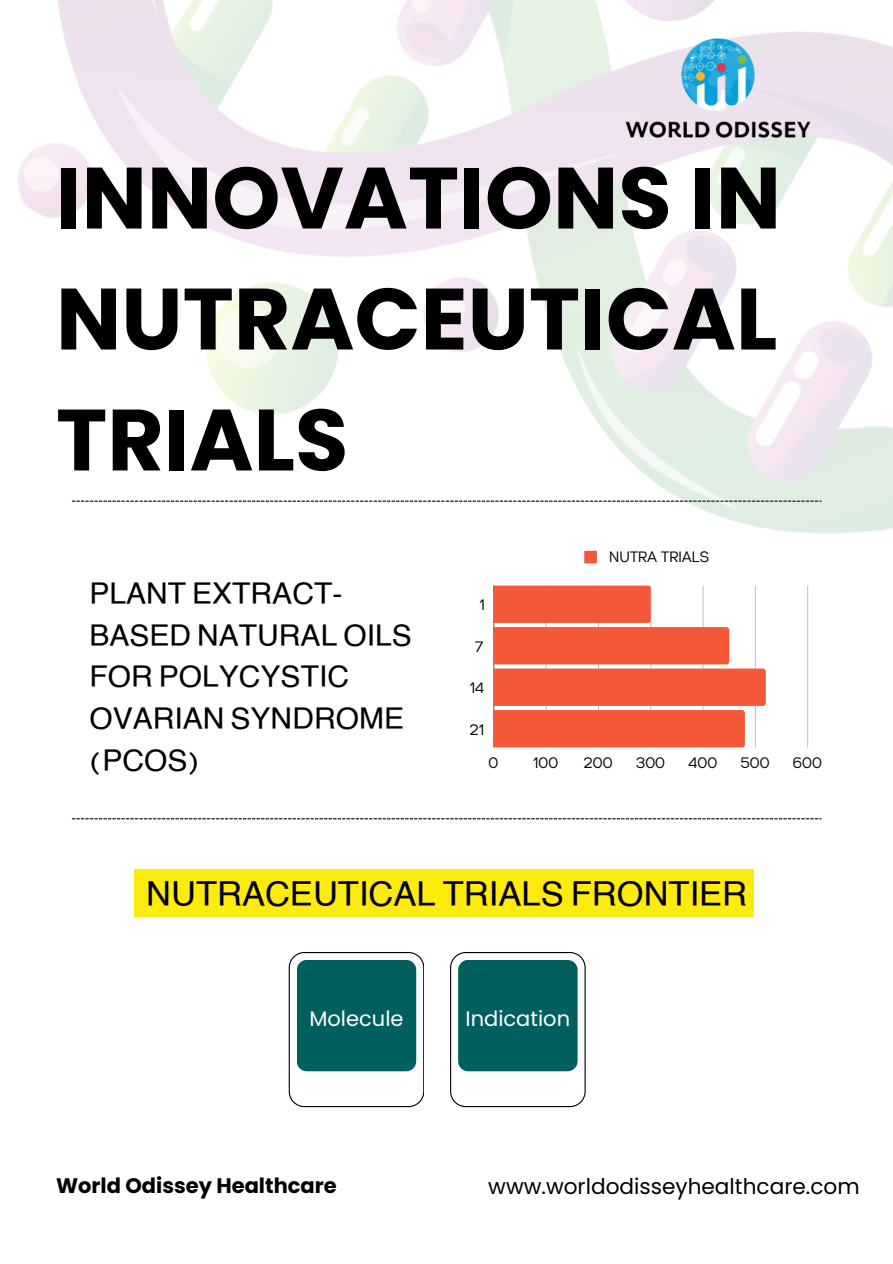
<style>
.page{position:relative;width:893px;height:1264px;background:#fff}
.page>*{position:absolute;margin:0;border:0;box-sizing:border-box;transform-origin:0 0}
.t1{font:700 86.85px/120.9px "Poppins";color:#000;text-align:justify}
.t2{font:34.5px "XM Yekan";color:#000}
.t3{font:30px/41.7px "XM Yekan";color:#000}
.t4{font:21.6px "Poppins";color:#000}
.t5{font:700 21px "Poppins";color:#000}
.t6{font:21px "Poppins";color:#fff}
.t7{font:15px "Gabriel Sans Cond";color:#000}
</style>
<div class="page">
<svg style="left:289px;top:952px;width:135px;height:155px"></svg>
<div style="left:297px;top:959px;width:119px;height:112px;background:#015f5d;border-radius:10px"></div>
<svg style="left:450px;top:952px;width:135px;height:155px"></svg>
<div style="left:458px;top:959px;width:119px;height:112px;background:#015f5d;border-radius:10px"></div>
<img style="left:18px;top:0;width:874px;height:820px">
<img style="left:610px;top:28px;width:215px;height:119px">
<div style="left:134px;top:869px;width:619px;height:47px;background:#fceb0d"></div>
<p class="t1" style="left:56px;top:138px;width:726px">INNOVATIONS IN NUTRACEUTICAL TRIALS</p>
<p class="t3" style="left:89px;top:572px;width:324px">PLANT EXTRACT-<br>BASED NATURAL OILS<br>FOR POLYCYSTIC<br>OVARIAN SYNDROME (PCOS)</p>
<p class="t7" style="left:480px;top:598px;width:7px">1</p>
<p class="t7" style="left:475px;top:639px;width:10px">7</p>
<p class="t7" style="left:470px;top:681px;width:16px">14</p>
<p class="t7" style="left:470px;top:722px;width:16px">21</p>
<p class="t7" style="left:609px;top:550px;width:101px">NUTRA TRIALS</p>
<p class="t7" style="left:489px;top:755px;width:11px">0</p>
<p class="t7" style="left:533px;top:755px;width:26px">100</p>
<p class="t7" style="left:584px;top:755px;width:30px">200</p>
<p class="t7" style="left:636px;top:755px;width:31px">300</p>
<p class="t7" style="left:688px;top:755px;width:30px">400</p>
<p class="t7" style="left:740px;top:755px;width:31px">500</p>
<p class="t7" style="left:792px;top:755px;width:31px">600</p>
<p class="t2" style="left:146px;top:869px;width:602px">NUTRACEUTICAL TRIALS FRONTIER</p>
<p class="t6" style="left:309px;top:1004px;width:96px">Molecule</p>
<p class="t6" style="left:465px;top:1004px;width:106px">Indication</p>
<p class="t5" style="left:56px;top:1171px;width:282px">World Odissey Healthcare</p>
<p class="t4" style="left:488px;top:1171px;width:373px">www.worldodisseyhealthcare.com</p>
</div>
